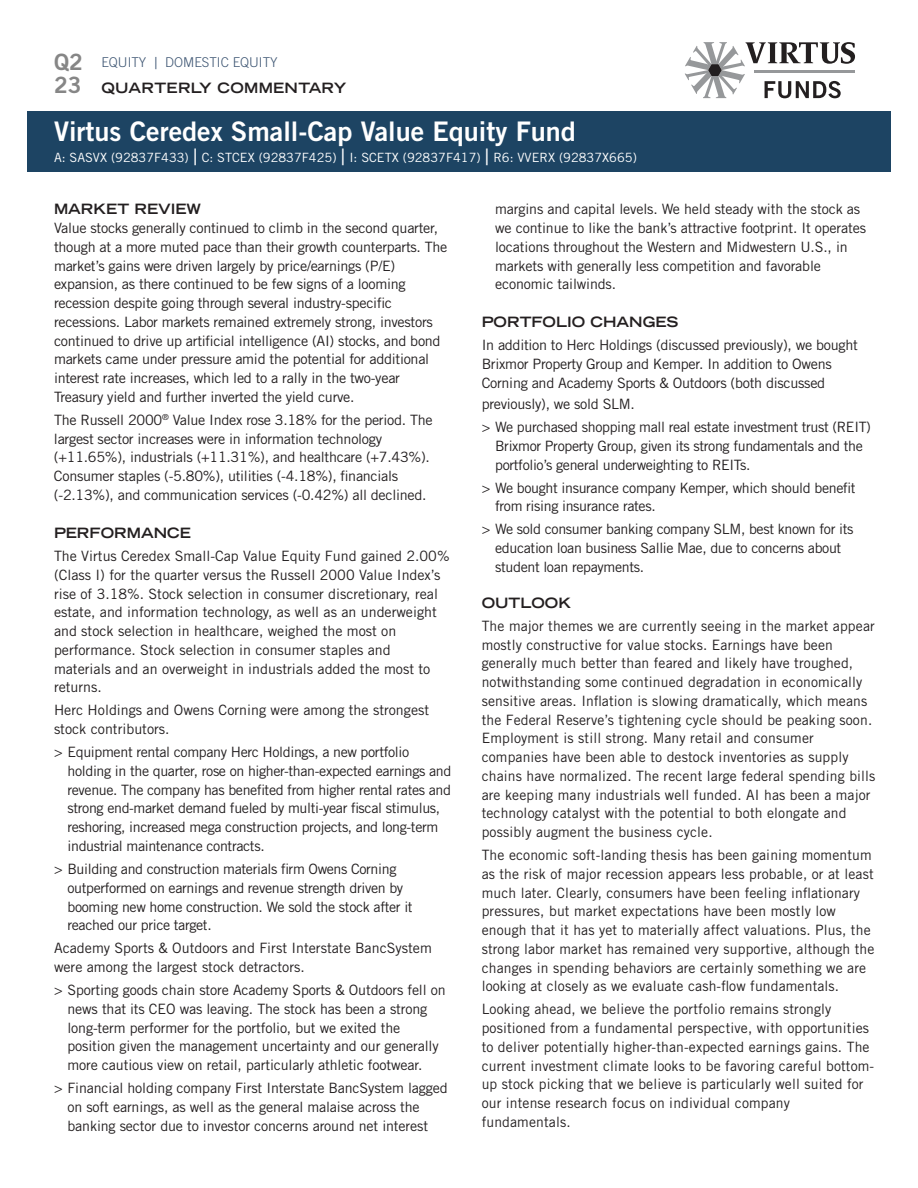
<style>
.page{position:relative;width:918px;height:1188px;background:#fff}
.page>*{position:absolute;margin:0;border:0;box-sizing:border-box;transform-origin:0 0}
.t1{font:27px "Trade Gothic LT Std Bd 2";color:#fff}
.t2{font:22.5px/22.5px "Trade Gothic LT Std Bd 2";color:#868686}
.t3{font:14.25px/18.8px "Trade Gothic LT Std";letter-spacing:-.01em;color:#231f20}
.t4{font:14.25px/18.8px "Trade Gothic LT Std";letter-spacing:.01em;color:#231f20}
.t5{font:700 expanded 14.25px "Trade Gothic LH";color:#231f20}
.t6{font:700 expanded 14.25px "Trade Gothic LH";letter-spacing:.02em;color:#231f20}
.t7{font:300 13.5px "Trade Gothic LT Std";color:#3e5673}
.t8{font:12.75px "Trade Gothic LT Std";color:#fff}
.s1{font-size:16.5px}
.s2{font-size:22.5px}
</style>
<div class="page">
<div style="left:27px;top:111px;width:864px;height:61px;background:#1d4463"></div>
<svg style="left:685px;top:42px;width:170px;height:56px"></svg>
<h2 class="t2" style="left:54px;top:51px;width:30px">Q2<br>23</h2>
<p class="t7" style="left:101px;top:55px;width:178px">EQUITY <span class="s1">|</span> DOMESTIC EQUITY</p>
<p class="t6" style="left:101px;top:78px;width:246px">QUARTERLY COMMENTARY</p>
<h1 class="t1" style="left:54px;top:115px;width:523px">Virtus Ceredex Small-Cap Value Equity Fund</h1>
<p class="t8" style="left:54px;top:150px;width:584px">A: SASVX (92837F433) <span class="s2">|</span> C: STCEX (92837F425) <span class="s2">|</span> I: SCETX (92837F417) <span class="s2">|</span> R6: VVERX (92837X665)</p>
<p class="t5" style="left:54px;top:200px;width:149px">MARKET REVIEW</p>
<p class="t3" style="left:54px;top:218px;width:395px">Value stocks generally continued to climb in the second quarter, though at a more muted pace than their growth counterparts. The market’s gains were driven largely by price/earnings (P/E) expansion, as there continued to be few signs of a looming recession despite going through several industry-specific recessions. Labor markets remained extremely strong, investors continued to drive up artificial intelligence (AI) stocks, and bond markets came under pressure amid the potential for additional interest rate increases, which led to a rally in the two-year Treasury yield and further inverted the yield curve.</p>
<p class="t3" style="left:54px;top:410px;width:380px">The Russell 2000<sup>®</sup> Value Index rose 3.18% for the period. The largest sector increases were in information technology (+11.65%), industrials (+11.31%), and healthcare (+7.43%).<br>Consumer staples (-5.80%), utilities (-4.18%), financials (-2.13%), and communication services (-0.42%) all declined.</p>
<p class="t5" style="left:54px;top:524px;width:138px">PERFORMANCE</p>
<p class="t3" style="left:54px;top:546px;width:397px">The Virtus Ceredex Small-Cap Value Equity Fund gained 2.00% (Class I) for the quarter versus the Russell 2000 Value Index’s rise of 3.18%. Stock selection in consumer discretionary, real estate, and information technology, as well as an underweight and stock selection in healthcare, weighed the most on performance. Stock selection in consumer staples and materials and an overweight in industrials added the most to returns.</p>
<p class="t3" style="left:54px;top:701px;width:377px">Herc Holdings and Owens Corning were among the strongest stock contributors.</p>
<p class="t3" style="left:67px;top:743px;width:385px;text-indent:-13px">&gt; Equipment rental company Herc Holdings, a new portfolio holding in the quarter, rose on higher-than-expected earnings and revenue. The company has benefited from higher rental rates and strong end-market demand fueled by multi-year fiscal stimulus, reshoring, increased mega construction projects, and long-term industrial maintenance contracts.</p>
<p class="t3" style="left:67px;top:859px;width:347px;text-indent:-13px">&gt; Building and construction materials firm Owens Corning outperformed on earnings and revenue strength driven by booming new home construction. We sold the stock after it reached our price target.</p>
<p class="t3" style="left:54px;top:939px;width:379px">Academy Sports &amp; Outdoors and First Interstate BancSystem were among the largest stock detractors.</p>
<p class="t3" style="left:67px;top:981px;width:380px;text-indent:-13px">&gt; Sporting goods chain store Academy Sports &amp; Outdoors fell on news that its CEO was leaving. The stock has been a strong long-term performer for the portfolio, but we exited the position given the management uncertainty and our generally more cautious view on retail, particularly athletic footwear.</p>
<p class="t3" style="left:67px;top:1079px;width:382px;text-indent:-13px">&gt; Financial holding company First Interstate BancSystem lagged on soft earnings, as well as the general malaise across the banking sector due to investor concerns around net interest</p>
<p class="t3" style="left:495px;top:200px;width:372px">margins and capital levels. We held steady with the stock as we continue to like the bank’s attractive footprint. It operates locations throughout the Western and Midwestern U.S., in markets with generally less competition and favorable economic tailwinds.</p>
<p class="t5" style="left:482px;top:313px;width:198px">PORTFOLIO CHANGES</p>
<p class="t3" style="left:482px;top:336px;width:378px">In addition to Herc Holdings (discussed previously), we bought<br>Brixmor Property Group and Kemper. In addition to Owens<br>Corning and Academy Sports &amp; Outdoors (both discussed</p>
<p class="t3" style="left:482px;top:392px;width:391px;line-height:23.1px">previously), we sold SLM.<br>&gt; We purchased shopping mall real estate investment trust (REIT)</p>
<p class="t3" style="left:495px;top:436px;width:369px">Brixmor Property Group, given its strong fundamentals and the portfolio’s general underweighting to REITs.</p>
<p class="t3" style="left:495px;top:478px;width:362px;text-indent:-13px">&gt; We bought insurance company Kemper, which should benefit from rising insurance rates.</p>
<p class="t3" style="left:495px;top:520px;width:360px;text-indent:-13px">&gt; We sold consumer banking company SLM, best known for its education loan business Sallie Mae, due to concerns about student loan repayments.</p>
<p class="t5" style="left:482px;top:593px;width:91px">OUTLOOK</p>
<p class="t4" style="left:482px;top:616px;width:395px">The major themes we are currently seeing in the market appear mostly constructive for value stocks. Earnings have been generally much better than feared and likely have troughed, notwithstanding some continued degradation in economically sensitive areas. Inflation is slowing dramatically, which means the Federal Reserve’s tightening cycle should be peaking soon.<br>Employment is still strong. Many retail and consumer companies have been able to destock inventories as supply chains have normalized. The recent large federal spending bills are keeping many industrials well funded. AI has been a major technology catalyst with the potential to both elongate and possibly augment the business cycle.</p>
<p class="t4" style="left:482px;top:846px;width:394px">The economic soft-landing thesis has been gaining momentum as the risk of major recession appears less probable, or at least much later. Clearly, consumers have been feeling inflationary pressures, but market expectations have been mostly low enough that it has yet to materially affect valuations. Plus, the strong labor market has remained very supportive, although the changes in spending behaviors are certainly something we are looking at closely as we evaluate cash-flow fundamentals.</p>
<p class="t4" style="left:482px;top:1000px;width:394px">Looking ahead, we believe the portfolio remains strongly positioned from a fundamental perspective, with opportunities to deliver potentially higher-than-expected earnings gains. The current investment climate looks to be favoring careful bottom&shy;up stock picking that we believe is particularly well suited for our intense research focus on individual company fundamentals.</p>
</div>
